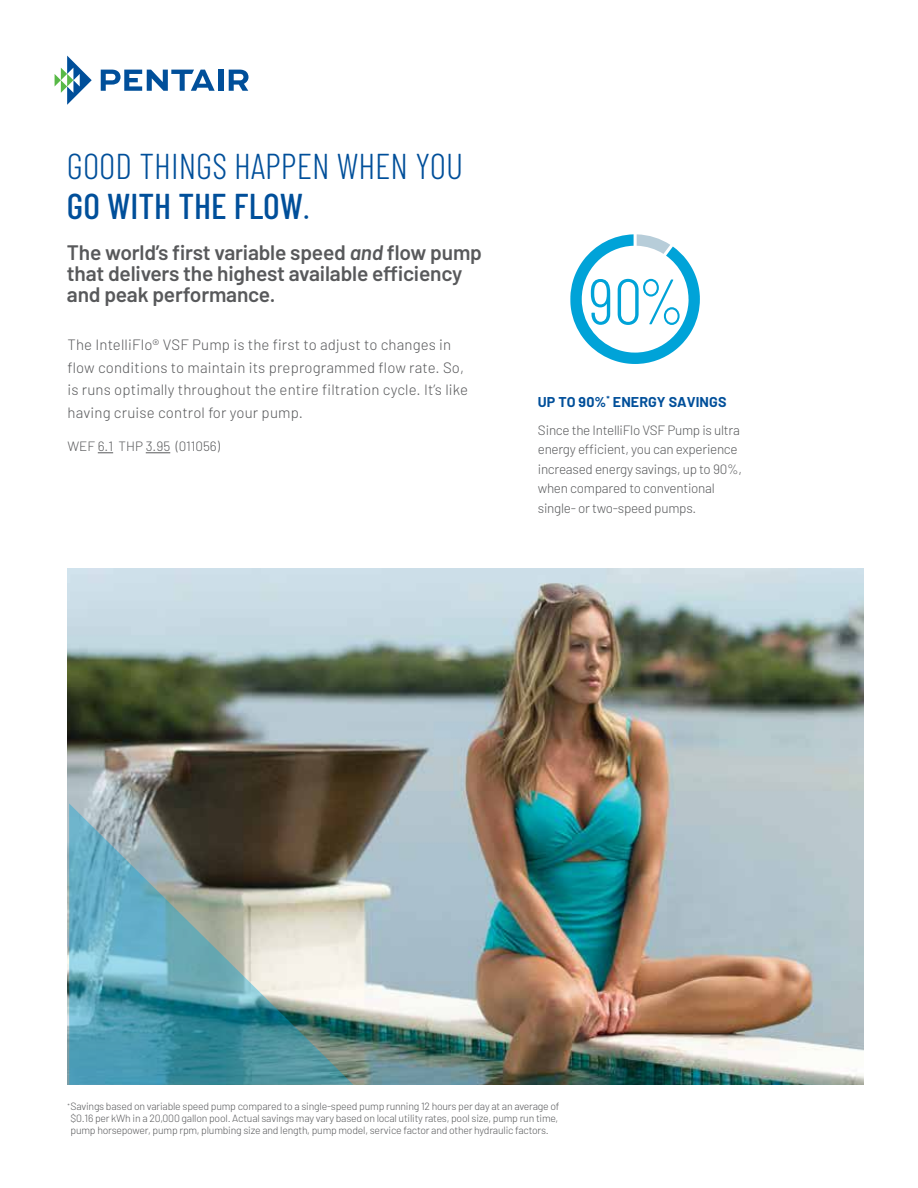
<style>
.page{position:relative;width:918px;height:1188px;background:#fff}
.page>*{position:absolute;margin:0;border:0;box-sizing:border-box;transform-origin:0 0}
.t1{font:300 64.05px "Barlow Condensed";color:#00a3d8}
.t2{font:300 36px/40.5px "Barlow Condensed";color:#004f9a}
.t3{font:600 21px/21px "Barlow";letter-spacing:-.01em;color:#58595b}
.t4{font:300 15px/22.5px "Barlow";letter-spacing:.01em;color:#58595b}
.t5{font:700 14.25px "Barlow";letter-spacing:.01em;color:#004f9a}
.t6{font:300 13.5px/19.5px "Barlow";letter-spacing:-.02em;color:#58595b}
.t7{font:300 13.5px "Barlow";color:#58595b}
.t8{font:300 10.5px/12px "Barlow";letter-spacing:-.02em;color:#58595b;text-align:justify}
.s1{font-weight:500}
.s2{font-style:italic}
</style>
<div class="page">
<img style="left:68px;top:568px;width:796px;height:517px">
<svg style="left:55px;top:56px;width:37px;height:49px"></svg>
<svg style="left:101px;top:70px;width:114px;height:21px"></svg>
<div style="left:218px;top:70px;width:5px;height:21px;background:#004f9a"></div>
<svg style="left:229px;top:70px;width:20px;height:21px"></svg>
<img style="left:69px;top:803px;width:284px;height:282px">
<svg style="left:570px;top:234px;width:130px;height:130px"></svg>
<svg style="left:98px;top:452px;width:15px;height:1px"></svg>
<svg style="left:146px;top:452px;width:24px;height:1px"></svg>
<h2 class="t2" style="left:67px;top:143px;width:398px">GOOD THINGS HAPPEN WHEN YOU<br><span class="s1">GO WITH THE FLOW</span>.</h2>
<h3 class="t3" style="left:67px;top:241px;width:417px">The world’s first variable speed <span class="s2">and</span> flow pump that delivers the highest available efficiency and peak performance.</h3>
<h3 class="t4" style="left:68px;top:333px;width:402px">The IntelliFlo® VSF Pump is the first to adjust to changes in flow conditions to maintain its preprogrammed flow rate. So, is runs optimally throughout the entire filtration cycle. It’s like having cruise control for your pump.</h3>
<p class="t7" style="left:68px;top:437px;width:154px">WEF 6.1 THP 3.95 (011056)</p>
<h1 class="t1" style="left:589px;top:256px;width:97px">90%</h1>
<h3 class="t5" style="left:538px;top:391px;width:190px">UP TO 90%<sup>*</sup> ENERGY SAVINGS</h3>
<p class="t6" style="left:538px;top:420px;width:206px">Since the IntelliFlo VSF Pump is ultra energy efficient, you can experience increased energy savings, up to 90%, when compared to conventional single- or two-speed pumps.</p>
<p class="t8" style="left:68px;top:1099px;width:494px"><sup>*</sup>Savings based on variable speed pump compared to a single-speed pump running 12 hours per day at an average of $0.16 per kWh in a 20,000 gallon pool. Actual savings may vary based on local utility rates, pool size, pump run time, pump horsepower, pump rpm, plumbing size and length, pump model, service factor and other hydraulic factors.</p>
</div>
